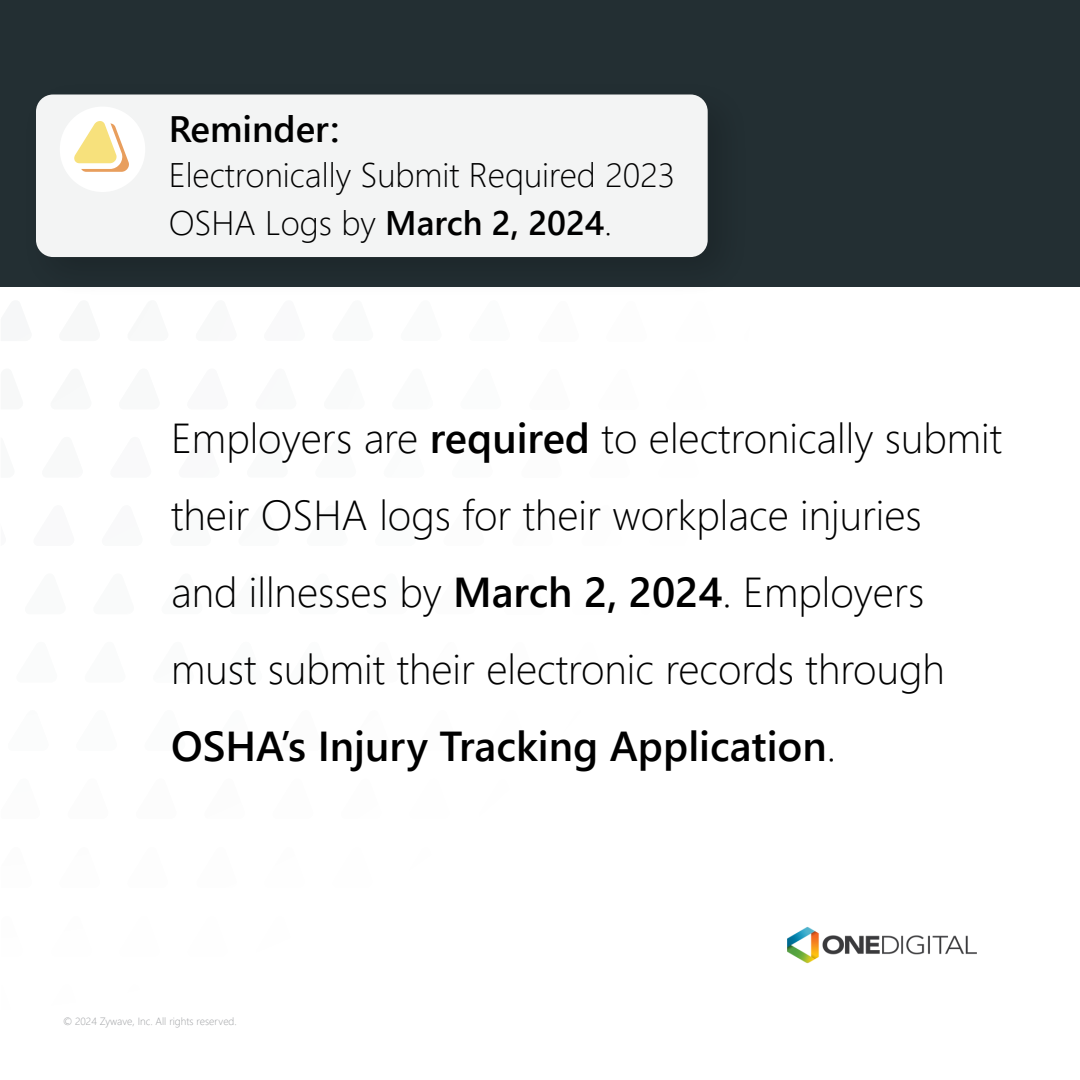
<style>
.page{position:relative;width:1080px;height:1080px;background:#fff}
.page>*{position:absolute;margin:0;border:0;box-sizing:border-box;transform-origin:0 0}
.t1{font:300 41.85px/77.1px "Segoe UI";color:#000}
.t2{font:600 36.75px "Segoe UI";color:#000}
.t3{font:300 34.05px/47.2px "Segoe UI";color:#000}
.t4{font:300 10.5px "Segoe UI";color:#9d9fa2}
.s1{font-weight:600}
</style>
<div class="page">
<div style="left:0;top:0;width:1080px;height:286px;background:#232f33"></div>
<div style="left:18px;top:76px;width:734px;height:226px;background:#000;opacity:.2"></div>
<div style="left:36px;top:94px;width:672px;height:163px;background:#f3f4f4;border-radius:17px"></div>
<div style="left:60px;top:107px;width:85px;height:85px;background:#fff;border-radius:50%"></div>
<svg style="left:74px;top:121px;width:55px;height:51px"></svg>
<img style="left:788px;top:927px;width:188px;height:37px">
<p class="t2" style="left:169px;top:94px;width:172px">Reminder:</p>
<p class="t3" style="left:169px;top:148px;width:508px">Electronically Submit Required 2023<br>OSHA Logs by <span class="s1">March 2, 2024</span>.</p>
<p class="t1" style="left:171px;top:395px;width:833px">Employers are <span class="s1">required</span> to electronically submit their OSHA logs for their workplace injuries<br>and illnesses by <span class="s1">March 2, 2024</span>. Employers must submit their electronic records through <span class="s1">OSHA’s Injury Tracking Application</span>.</p>
<p class="t4" style="left:63px;top:1011px;width:175px">© 2024 Zywave, Inc. All rights reserved.</p>
</div>
